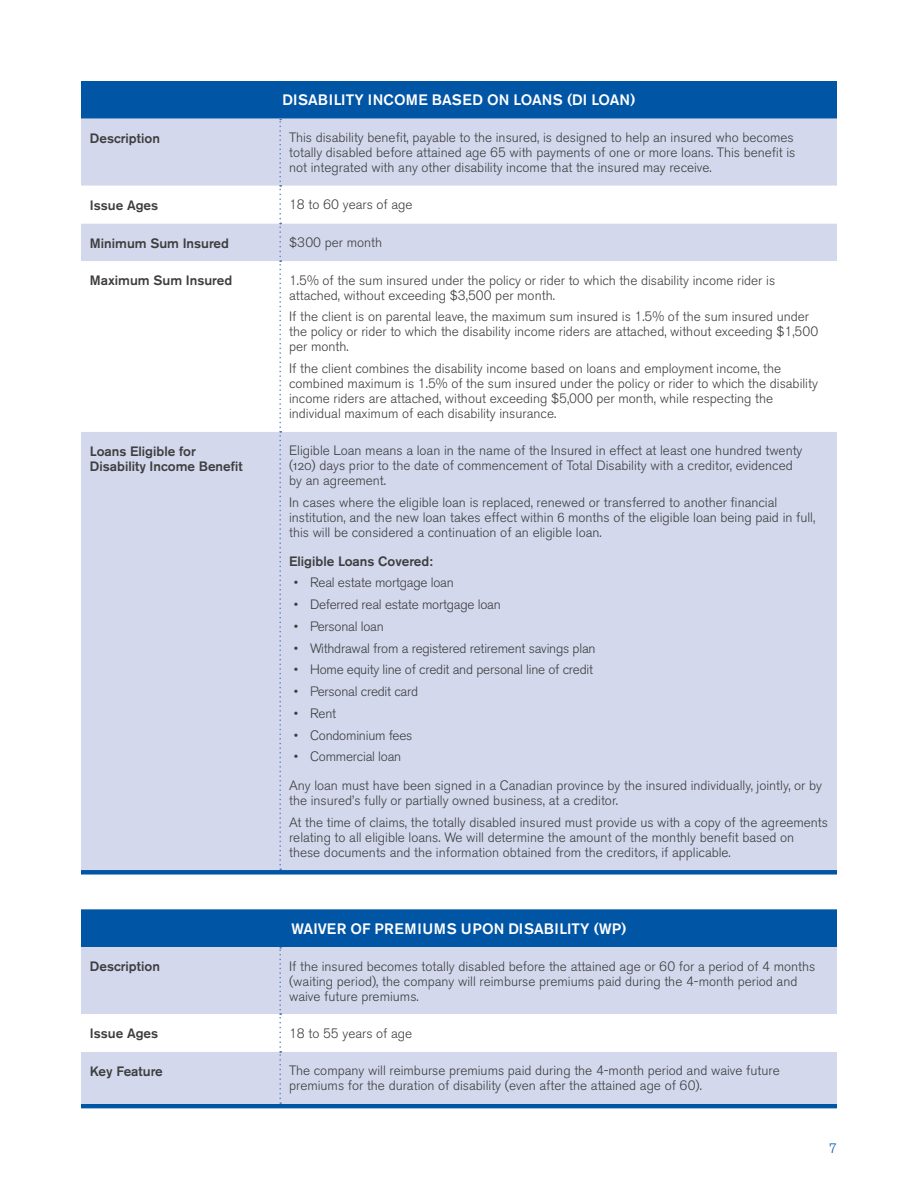
<style>
.page{position:relative;width:918px;height:1188px;background:#fff}
.page>*{position:absolute;margin:0;border:0;box-sizing:border-box;transform-origin:0 0}
.t1{font:500 15px "Akzidenz Grotesk BE";color:#fff}
.t2{font:500 15px "Akzidenz Grotesk BE";letter-spacing:.02em;color:#fff}
.Body_Texte_Tableau{font:300 13.5px/15px "Akzidenz Grotesk BE";color:#3e3e3f}
.Body_Texte_Tableau-2{font:13.5px/15px "Akzidenz Grotesk BE Light Os F";color:#3e3e3f}
.Maladie{font:500 13.5px/15px "Akzidenz Grotesk BE";color:#3e3e3f}
.i__ii_bullet{font:500 13.5px "Akzidenz Grotesk BE";color:#3e3e3f}
.t3{font:300 13.5px "Akzidenz Grotesk BE";color:#0155a5}
.s1{font-family:"Akzidenz Grotesk BE Light Os F";font-weight:400}
</style>
<div class="page">
<div style="left:81px;top:81px;width:756px;height:794px;background:#0155a5"></div>
<div style="left:81px;top:119px;width:756px;height:751px;background:#d3d8ec"></div>
<svg style="left:81px;top:186px;width:756px;height:246px"></svg>
<svg style="left:279px;top:119px;width:2px;height:751px"></svg>
<div style="left:81px;top:909px;width:756px;height:199px;background:#0155a5"></div>
<svg style="left:81px;top:947px;width:756px;height:157px"></svg>
<p class="t1" style="left:283px;top:91px;width:354px">DISABILITY INCOME BASED ON LOANS (DI LOAN)</p>
<p class="Maladie" style="left:90px;top:131px;width:72px">Description</p>
<p class="Body_Texte_Tableau" style="left:289px;top:130px;width:508px">This disability benefit, payable to the insured, is designed to help an insured who becomes totally disabled before attained age 65 with payments of one or more loans. This benefit is not integrated with any other disability income that the insured may receive.</p>
<p class="Maladie" style="left:90px;top:198px;width:70px">Issue Ages</p>
<p class="Body_Texte_Tableau" style="left:289px;top:197px;width:125px">18 to 60 years of age</p>
<p class="Maladie" style="left:90px;top:235px;width:141px">Minimum Sum Insured</p>
<p class="Body_Texte_Tableau" style="left:289px;top:235px;width:95px">$300 per month</p>
<p class="Maladie" style="left:90px;top:273px;width:144px">Maximum Sum Insured</p>
<p class="Body_Texte_Tableau" style="left:289px;top:273px;width:488px">1.5% of the sum insured under the policy or rider to which the disability income rider is attached, without exceeding $3,500 per month.</p>
<p class="Body_Texte_Tableau" style="left:289px;top:310px;width:531px">If the client is on parental leave, the maximum sum insured is 1.5% of the sum insured under the policy or rider to which the disability income riders are attached, without exceeding $1,500 per month.</p>
<p class="Body_Texte_Tableau" style="left:289px;top:361px;width:530px">If the client combines the disability income based on loans and employment income, the combined maximum is 1.5% of the sum insured under the policy or rider to which the disability income riders are attached, without exceeding $5,000 per month, while respecting the individual maximum of each disability insurance.</p>
<p class="Maladie" style="left:90px;top:444px;width:154px">Loans Eligible for<br>Disability Income Benefit</p>
<p class="Body_Texte_Tableau-2" style="left:289px;top:443px;width:515px">Eligible Loan means a loan in the name of the Insured in effect at least one hundred twenty (120) days prior to the date of commencement of Total Disability with a creditor, evidenced by an agreement.</p>
<p class="Body_Texte_Tableau-2" style="left:289px;top:495px;width:528px">In cases where the eligible loan is replaced, renewed or transferred to another financial institution, and the new loan takes effect within 6 months of the eligible loan being paid in full, this will be considered a continuation of an eligible loan.</p>
<p class="i__ii_bullet" style="left:289px;top:553px;width:145px">Eligible Loans Covered:</p>
<p class="Body_Texte_Tableau" style="left:294px;top:575px;width:161px"><span class="s1">•</span> Real estate mortgage loan</p>
<p class="Body_Texte_Tableau" style="left:294px;top:597px;width:208px"><span class="s1">•</span> Deferred real estate mortgage loan</p>
<p class="Body_Texte_Tableau" style="left:294px;top:619px;width:91px"><span class="s1">•</span> Personal loan</p>
<p class="Body_Texte_Tableau" style="left:294px;top:641px;width:303px"><span class="s1">•</span> Withdrawal from a registered retirement savings plan</p>
<p class="Body_Texte_Tableau" style="left:294px;top:662px;width:301px"><span class="s1">•</span> Home equity line of credit and personal line of credit</p>
<p class="Body_Texte_Tableau" style="left:294px;top:684px;width:126px"><span class="s1">•</span> Personal credit card</p>
<p class="Body_Texte_Tableau" style="left:294px;top:706px;width:44px"><span class="s1">•</span> Rent</p>
<p class="Body_Texte_Tableau" style="left:294px;top:728px;width:120px"><span class="s1">•</span> Condominium fees</p>
<p class="Body_Texte_Tableau" style="left:294px;top:749px;width:109px"><span class="s1">•</span> Commercial loan</p>
<p class="Body_Texte_Tableau-2" style="left:289px;top:778px;width:535px">Any loan must have been signed in a Canadian province by the insured individually, jointly, or by the insured’s fully or partially owned business, at a creditor.</p>
<p class="Body_Texte_Tableau-2" style="left:289px;top:815px;width:540px">At the time of claims, the totally disabled insured must provide us with a copy of the agreements relating to all eligible loans. We will determine the amount of the monthly benefit based on these documents and the information obtained from the creditors, if applicable.</p>
<p class="t2" style="left:291px;top:919px;width:337px">WAIVER OF PREMIUMS UPON DISABILITY (WP)</p>
<p class="Maladie" style="left:90px;top:959px;width:72px">Description</p>
<p class="Body_Texte_Tableau" style="left:289px;top:959px;width:528px">If the insured becomes totally disabled before the attained age or 60 for a period of 4 months (waiting period), the company will reimburse premiums paid during the 4-month period and waive future premiums.</p>
<p class="Maladie" style="left:90px;top:1026px;width:70px">Issue Ages</p>
<p class="Body_Texte_Tableau" style="left:289px;top:1026px;width:125px">18 to 55 years of age</p>
<p class="Maladie" style="left:90px;top:1064px;width:74px">Key Feature</p>
<p class="Body_Texte_Tableau" style="left:289px;top:1063px;width:492px">The company will reimburse premiums paid during the 4-month period and waive future premiums for the duration of disability (even after the attained age of 60).</p>
<p class="t3" style="left:829px;top:1140px;width:9px">7</p>
</div>
